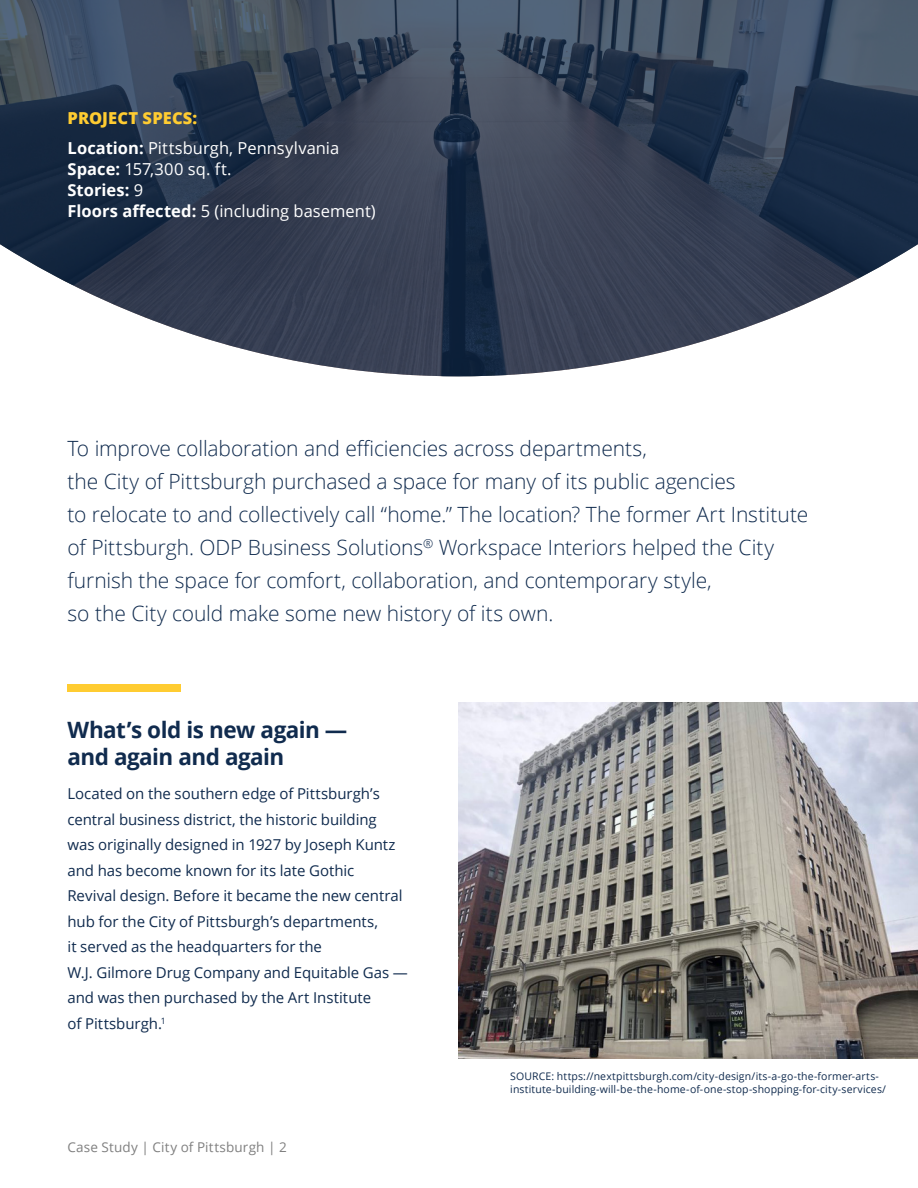
<style>
.page{position:relative;width:918px;height:1188px;background:#fff}
.page>*{position:absolute;margin:0;border:0;box-sizing:border-box;transform-origin:0 0}
.t1{font:700 22.5px/27px "Open Sans";letter-spacing:-.025em;color:#102b4e}
.t2{font:300 21px/33px "Open Sans";letter-spacing:-.005em;color:#102b4e}
.t3{font:16.5px/21px "Open Sans";color:#fff}
.t4{font:15px/25.5px "Open Sans";letter-spacing:-.005em;color:#102b4e}
.t5{font:13.5px "Open Sans";letter-spacing:.015em;color:#808080}
.t6{font:10.5px/13.5px "Open Sans";letter-spacing:.01em;color:#102b4e}
.s1{font-weight:800;color:#ffcc31}
.s2{font-weight:700}
</style>
<div class="page">
<svg style="left:0;top:0;width:918px;height:376px;background:#495467"></svg>
<img style="left:458px;top:702px;width:459px;height:356px">
<div style="left:68px;top:684px;width:113px;height:7px;background:#ffcc31"></div>
<p class="t3" style="left:68px;top:102px;width:273px;line-height:30px"><span class="s1">PROJECT SPECS:<br></span><span class="s2">Location:</span> Pittsburgh, Pennsylvania</p>
<p class="t3" style="left:68px;top:158px;width:310px"><span class="s2">Space:</span> 157,300 sq. ft.<br><span class="s2">Stories:</span> 9<br><span class="s2">Floors affected:</span> 5 (including basement)</p>
<p class="t2" style="left:67px;top:431px;width:742px">To improve collaboration and efficiencies across departments,<br>the City of Pittsburgh purchased a space for many of its public agencies<br>to relocate to and collectively call “home.” The location? The former Art Institute of Pittsburgh. ODP Business Solutions<sup>®</sup> Workspace Interiors helped the City furnish the space for comfort, collaboration, and contemporary style,<br>so the City could make some new history of its own.</p>
<h1 class="t1" style="left:68px;top:715px;width:281px">What’s old is new again — and again and again</h1>
<p class="t4" style="left:68px;top:781px;width:342px">Located on the southern edge of Pittsburgh’s central business district, the historic building<br>was originally designed in 1927 by Joseph Kuntz and has become known for its late Gothic<br>Revival design. Before it became the new central hub for the City of Pittsburgh’s departments,<br>it served as the headquarters for the<br>W.J. Gilmore Drug Company and Equitable Gas — and was then purchased by the Art Institute<br>of Pittsburgh.<sup>1</sup></p>
<p class="t5" style="left:68px;top:1138px;width:221px">Case Study | City of Pittsburgh | 2</p>
<p class="t6" style="left:510px;top:1069px;width:377px">SOURCE: https://nextpittsburgh.com/city-design/its-a-go-the-former-arts&shy;institute-building-will-be-the-home-of-one-stop-shopping-for-city-services/</p>
</div>
